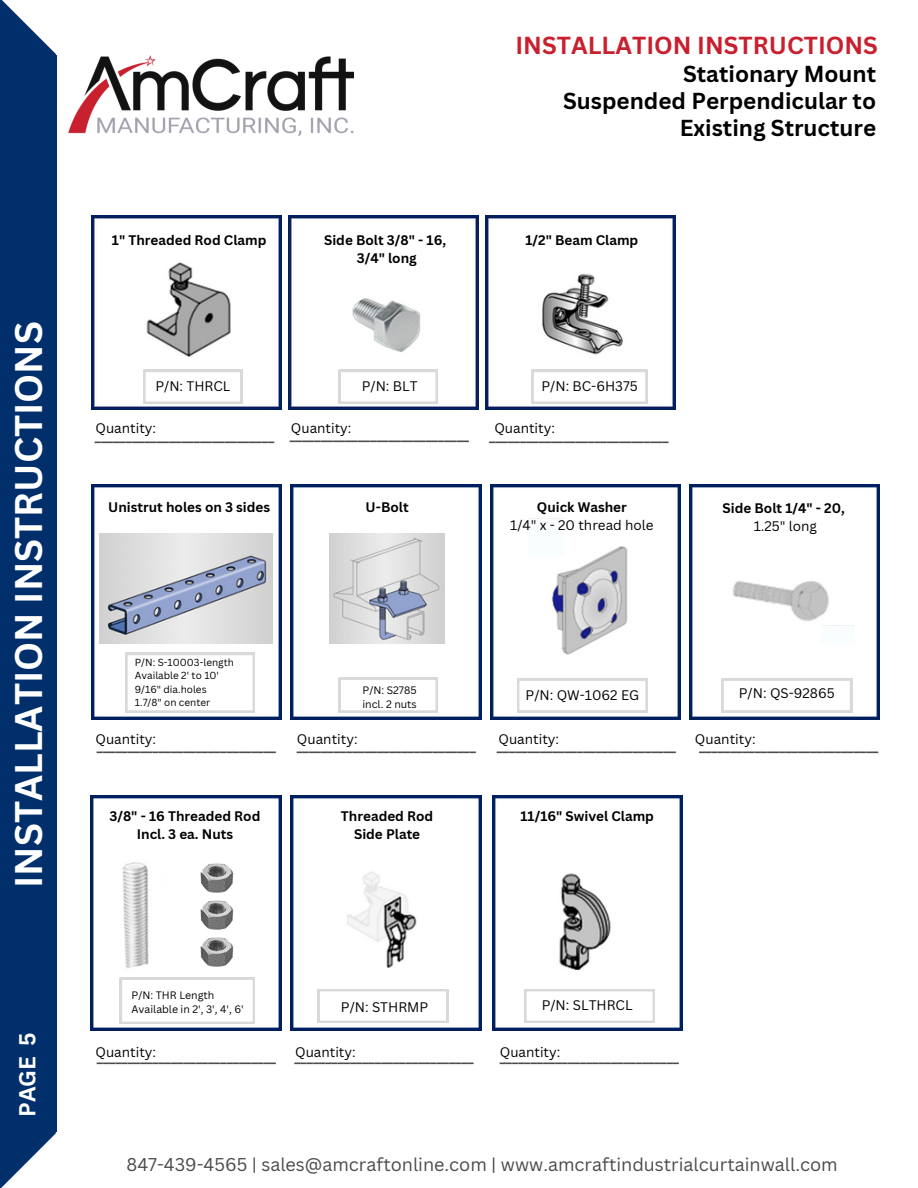
<style>
.page{position:relative;width:918px;height:1188px;background:#fff}
.page>*{position:absolute;margin:0;border:0;box-sizing:border-box;transform-origin:0 0}
.t1{font:700 37.5px "Canva Sans";color:#fff}
.t2{font:700 24px "Canva Sans";color:#c8202f}
.t3{font:700 22.5px "Canva Sans";color:#000}
.t4{font:700 22.5px "Canva Sans";color:#fff}
.t5{font:18px "Canva Sans";color:#4b4b4b}
.t6{font:700 13.5px "Canva Sans";color:#4b4b4b}
.t7{font:13.5px "Canva Sans";color:#000}
.t8{font:700 13.5px "Canva Sans";color:#000}
.t9{font:10.5px "Canva Sans";color:#000}
.t10{font:9.9px "Canva Sans";color:#000}
</style>
<div class="page">
<div style="left:0;top:56px;width:57px;height:1076px;background:#012f6c"></div>
<svg style="left:0;top:0;width:56px;height:56px;fill:#012f6c"></svg>
<svg style="left:0;top:1132px;width:56px;height:56px;fill:#012f6c"></svg>
<img style="left:92px;top:216px;width:190px;height:193px">
<img style="left:124px;top:243px;width:125px;height:117px">
<div style="left:230px;top:260px;width:42px;height:30px;background:#fff"></div>
<div style="left:231px;top:277px;width:37px;height:30px;background:#fff"></div>
<img style="left:289px;top:216px;width:190px;height:193px">
<img style="left:486px;top:216px;width:190px;height:193px">
<img style="left:345px;top:283px;width:84px;height:80px">
<img style="left:531px;top:268px;width:102px;height:89px">
<img style="left:92px;top:484px;width:190px;height:235px">
<img style="left:291px;top:484px;width:190px;height:235px">
<img style="left:490px;top:484px;width:190px;height:235px">
<img style="left:689px;top:484px;width:190px;height:235px">
<img style="left:100px;top:534px;width:172px;height:109px">
<img style="left:329px;top:534px;width:115px;height:109px">
<img style="left:540px;top:542px;width:90px;height:113px">
<img style="left:528px;top:514px;width:35px;height:42px">
<svg style="left:143px;top:370px;width:99px;height:34px"></svg>
<svg style="left:339px;top:370px;width:99px;height:34px"></svg>
<svg style="left:532px;top:370px;width:115px;height:34px"></svg>
<svg style="left:125px;top:653px;width:130px;height:60px"></svg>
<svg style="left:339px;top:678px;width:99px;height:35px"></svg>
<svg style="left:517px;top:679px;width:131px;height:33px"></svg>
<svg style="left:722px;top:679px;width:130px;height:33px"></svg>
<img style="left:731px;top:565px;width:108px;height:70px">
<img style="left:91px;top:795px;width:190px;height:235px">
<img style="left:291px;top:795px;width:190px;height:235px">
<img style="left:492px;top:795px;width:190px;height:235px">
<img style="left:97px;top:844px;width:85px;height:130px">
<img style="left:822px;top:625px;width:33px;height:20px">
<img style="left:199px;top:863px;width:37px;height:31px">
<img style="left:199px;top:900px;width:37px;height:31px">
<img style="left:199px;top:937px;width:37px;height:30px">
<svg style="left:120px;top:978px;width:135px;height:46px"></svg>
<img style="left:329px;top:866px;width:144px;height:105px">
<div style="left:416px;top:870px;width:43px;height:45px;background:#fff"></div>
<div style="left:341px;top:969px;width:96px;height:20px;background:#fff"></div>
<svg style="left:318px;top:989px;width:130px;height:34px"></svg>
<img style="left:531px;top:863px;width:98px;height:107px">
<svg style="left:524px;top:989px;width:131px;height:34px"></svg>
<div style="left:526px;top:970px;width:112px;height:10px;background:#fff"></div>
<img style="left:68px;top:55px;width:286px;height:80px">
<p class="t1" style="left:2px;top:888px;width:568px;rotate:-90deg">INSTALLATION INSTRUCTIONS</p>
<p class="t4" style="left:11px;top:1117px;width:87px;rotate:-90deg">PAGE 5</p>
<p class="t8" style="left:112px;top:231px;width:156px">1" Threaded Rod Clamp</p>
<p class="t8" style="left:324px;top:231px;width:124px">Side Bolt 3/8" - 16,</p>
<p class="t8" style="left:357px;top:249px;width:62px">3/4" long</p>
<p class="t2" style="left:515px;top:28px;width:364px">INSTALLATION INSTRUCTIONS</p>
<p class="t3" style="left:683px;top:57px;width:195px">Stationary Mount</p>
<p class="t3" style="left:563px;top:85px;width:314px">Suspended Perpendicular to</p>
<p class="t3" style="left:680px;top:112px;width:198px">Existing Structure</p>
<p class="t8" style="left:525px;top:231px;width:114px">1/2" Beam Clamp</p>
<p class="t7" style="left:155px;top:377px;width:77px">P/N: THRCL</p>
<p class="t7" style="left:362px;top:377px;width:57px">P/N: BLT</p>
<p class="t7" style="left:541px;top:377px;width:98px">P/N: BC-6H375</p>
<p class="t7" style="left:96px;top:419px;width:62px">Quantity:</p>
<p class="t6" style="left:95px;top:426px;width:181px">_____________________________</p>
<p class="t7" style="left:291px;top:419px;width:62px">Quantity:</p>
<p class="t6" style="left:290px;top:426px;width:181px">_____________________________</p>
<p class="t7" style="left:494px;top:419px;width:62px">Quantity:</p>
<p class="t6" style="left:489px;top:426px;width:181px">_____________________________</p>
<p class="t8" style="left:108px;top:498px;width:163px">Unistrut holes on 3 sides</p>
<p class="t8" style="left:366px;top:498px;width:45px">U-Bolt</p>
<p class="t8" style="left:537px;top:498px;width:91px">Quick Washer</p>
<p class="t7" style="left:510px;top:516px;width:145px">1/4" x - 20 thread hole</p>
<p class="t8" style="left:723px;top:498px;width:124px">Side Bolt 1/4" - 20,</p>
<p class="t7" style="left:754px;top:516px;width:65px">1.25" long</p>
<p class="t10" style="left:135px;top:655px;width:101px">P/N: S-10003-length</p>
<p class="t10" style="left:135px;top:669px;width:86px">Available 2' to 10'</p>
<p class="t10" style="left:135px;top:682px;width:73px">9/16" dia.holes</p>
<p class="t10" style="left:135px;top:695px;width:77px">1.7/8" on center</p>
<p class="t9" style="left:363px;top:683px;width:56px">P/N: S2785</p>
<p class="t9" style="left:362px;top:697px;width:56px">incl. 2 nuts</p>
<p class="t7" style="left:526px;top:685px;width:115px">P/N: QW-1062 EG</p>
<p class="t7" style="left:739px;top:684px;width:97px">P/N: QS-92865</p>
<p class="t7" style="left:96px;top:730px;width:62px">Quantity:</p>
<p class="t7" style="left:297px;top:730px;width:62px">Quantity:</p>
<p class="t7" style="left:498px;top:730px;width:62px">Quantity:</p>
<p class="t7" style="left:695px;top:730px;width:62px">Quantity:</p>
<p class="t6" style="left:97px;top:737px;width:181px">_____________________________</p>
<p class="t6" style="left:297px;top:737px;width:181px">_____________________________</p>
<p class="t6" style="left:497px;top:737px;width:181px">_____________________________</p>
<p class="t6" style="left:699px;top:737px;width:181px">_____________________________</p>
<p class="t8" style="left:109px;top:807px;width:153px">3/8" - 16 Threaded Rod</p>
<p class="t8" style="left:137px;top:825px;width:98px">Incl. 3 ea. Nuts</p>
<p class="t8" style="left:341px;top:807px;width:94px">Threaded Rod</p>
<p class="t8" style="left:354px;top:825px;width:68px">Side Plate</p>
<p class="t9" style="left:132px;top:987px;width:84px">P/N: THR Length</p>
<p class="t9" style="left:132px;top:1001px;width:114px">Available in 2', 3', 4', 6'</p>
<p class="t7" style="left:341px;top:998px;width:89px">P/N: STHRMP</p>
<p class="t8" style="left:520px;top:807px;width:135px">11/16" Swivel Clamp</p>
<p class="t7" style="left:542px;top:996px;width:93px">P/N: SLTHRCL</p>
<p class="t7" style="left:96px;top:1042px;width:62px">Quantity:</p>
<p class="t7" style="left:295px;top:1042px;width:62px">Quantity:</p>
<p class="t7" style="left:500px;top:1042px;width:62px">Quantity:</p>
<p class="t6" style="left:97px;top:1048px;width:181px">_____________________________</p>
<p class="t6" style="left:294px;top:1048px;width:181px">_____________________________</p>
<p class="t6" style="left:500px;top:1048px;width:181px">_____________________________</p>
<p class="t5" style="left:127px;top:1152px;width:713px">847-439-4565 | sales@amcraftonline.com | www.amcraftindustrialcurtainwall.com</p>
</div>
